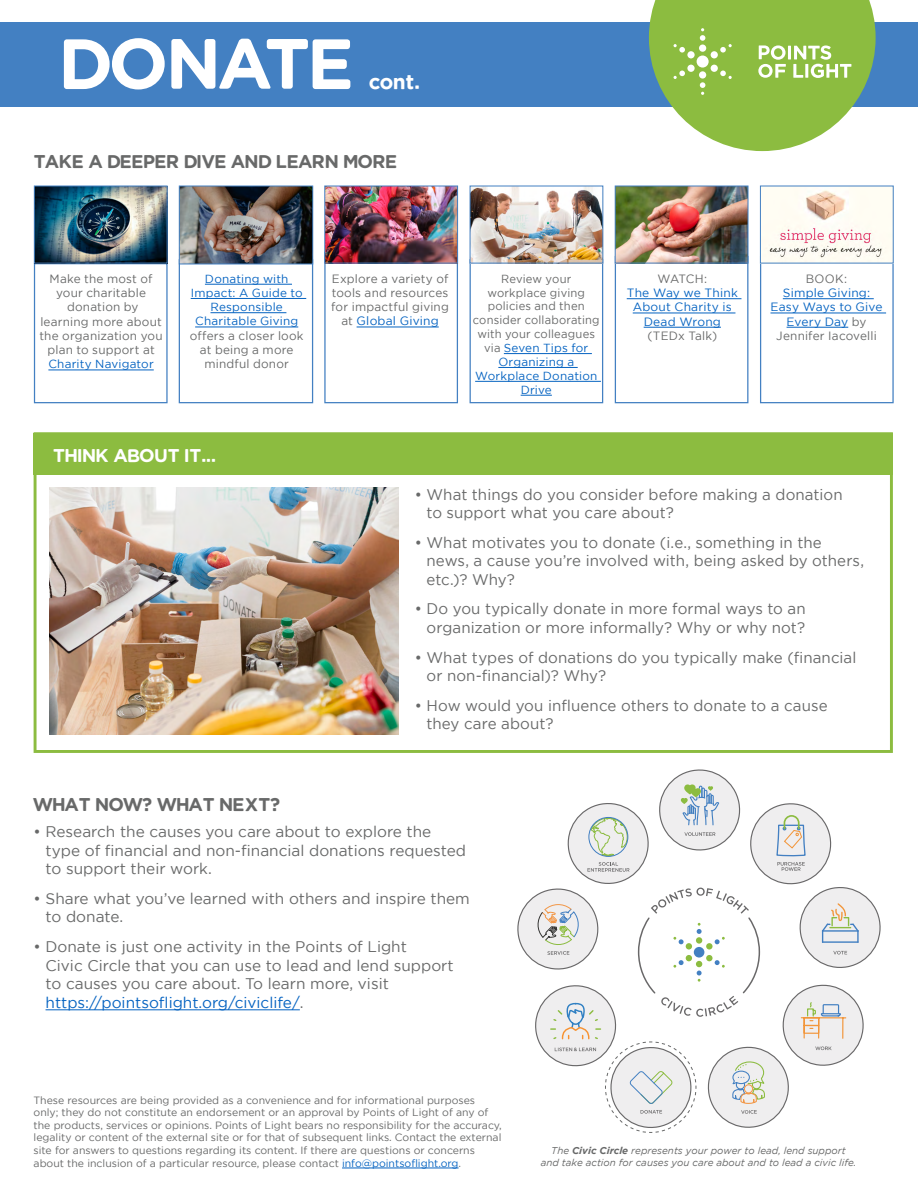
<style>
.page{position:relative;width:918px;height:1188px;background:#fff}
.page>*{position:absolute;margin:0;border:0;box-sizing:border-box;transform-origin:0 0}
.t1{font:300 72px "Points Of";letter-spacing:.01em;color:#fff}
.t2{font:300 21px "Points Of";color:#fff}
.t3{font:300 18.75px "Points Of";color:#686969}
.t4{font:300 18.75px "Points Of";color:#fff}
.t5{font:15.3px/18.5px "Gotham";color:#686969}
.t6{font:12px/14.2px "Gotham";letter-spacing:.015em;color:#686969;text-align:center}
.t7{font:12px/14.2px "Gotham";letter-spacing:.015em;color:#0563c1;text-align:center}
.t8{font:11.7px/14px "Gotham";letter-spacing:.015em;color:#686969;text-align:center;scale:.96 1}
.t9{font:11.7px/14.2px "Gotham";letter-spacing:.02em;color:#0563c1;text-align:center}
.t10{font:10.5px/12.6px "Gotham";color:#686969}
.t11{font:italic 9.9px/11.9px "Gotham";color:#686969;text-align:center}
.s1{color:#0563c1}
.s2{color:#686969}
.s3{font-weight:700}
</style>
<div class="page">
<div style="left:34px;top:432px;width:859px;height:321px;border:3px solid #8cbc40"></div>
<div style="left:34px;top:434px;width:859px;height:41px;background:#8cbc40"></div>
<hr style="left:46px;top:1010px;width:254px;height:1px;background:#0563c1">
<div style="left:34px;top:263px;width:134px;height:140px;border:1px solid #4380c2"></div>
<div style="left:615px;top:256px;width:133px;height:147px;border:1px solid #4380c2"></div>
<div style="left:760px;top:256px;width:134px;height:147px;border:1px solid #4380c2"></div>
<hr style="left:48px;top:370px;width:106px;height:1px;background:#0563c1">
<div style="left:179px;top:259px;width:134px;height:144px;border:1px solid #4380c2"></div>
<div style="left:324px;top:252px;width:134px;height:151px;border:1px solid #4380c2"></div>
<div style="left:470px;top:259px;width:133px;height:144px;border:1px solid #4380c2"></div>
<hr style="left:205px;top:284px;width:87px;height:1px;background:#0563c1">
<hr style="left:191px;top:298px;width:115px;height:1px;background:#0563c1">
<hr style="left:211px;top:312px;width:75px;height:1px;background:#0563c1">
<hr style="left:195px;top:327px;width:103px;height:1px;background:#0563c1">
<hr style="left:357px;top:327px;width:82px;height:1px;background:#0563c1">
<hr style="left:504px;top:353px;width:88px;height:1px;background:#0563c1">
<hr style="left:498px;top:367px;width:80px;height:1px;background:#0563c1">
<hr style="left:475px;top:381px;width:126px;height:1px;background:#0563c1">
<hr style="left:521px;top:395px;width:31px;height:1px;background:#0563c1">
<hr style="left:627px;top:298px;width:114px;height:1px;background:#0563c1">
<hr style="left:633px;top:313px;width:102px;height:1px;background:#0563c1">
<hr style="left:644px;top:327px;width:77px;height:1px;background:#0563c1">
<hr style="left:783px;top:298px;width:91px;height:1px;background:#0563c1">
<hr style="left:770px;top:313px;width:116px;height:1px;background:#0563c1">
<hr style="left:787px;top:327px;width:61px;height:1px;background:#0563c1">
<img style="left:36px;top:188px;width:130px;height:74px">
<div style="left:34px;top:186px;width:134px;height:78px;border:1px solid #4380c2"></div>
<img style="left:178px;top:185px;width:136px;height:80px">
<img style="left:326px;top:188px;width:130px;height:74px">
<div style="left:324px;top:186px;width:134px;height:78px;border:1px solid #4380c2"></div>
<img style="left:472px;top:188px;width:129px;height:74px">
<img style="left:617px;top:188px;width:129px;height:74px">
<div style="left:615px;top:186px;width:133px;height:78px;border:1px solid #4380c2"></div>
<img style="left:762px;top:188px;width:130px;height:74px">
<div style="left:760px;top:186px;width:134px;height:78px;border:1px solid #4380c2"></div>
<img style="left:50px;top:487px;width:348px;height:248px">
<div style="left:0;top:22px;width:918px;height:84px;background:#4380c2"></div>
<svg style="left:517px;top:769px;width:364px;height:364px"></svg>
<svg style="left:649px;top:0;width:227px;height:151px"></svg>
<hr style="left:342px;top:1168px;width:117px;height:1px;background:#0563c1">
<h1 class="t1" style="left:60px;top:17px;width:295px">DONATE</h1>
<h2 class="t2" style="left:369px;top:68px;width:52px">cont.</h2>
<p class="t3" style="left:34px;top:149px;width:365px">TAKE A DEEPER DIVE AND LEARN MORE</p>
<p class="t6" style="left:40px;top:271px;width:125px">Make the most of your charitable donation by<br>learning more about the organization you plan to support at</p>
<p class="t9" style="left:48px;top:357px;width:107px">Charity Navigator</p>
<p class="t9" style="left:191px;top:271px;width:114px">Donating with<br>Impact: A Guide to<br>Responsible<br>Charitable Giving</p>
<p class="t6" style="left:190px;top:328px;width:115px">offers a closer look at being a more mindful donor</p>
<p class="t4" style="left:53px;top:443px;width:165px">THINK ABOUT IT...</p>
<p class="t6" style="left:331px;top:271px;width:119px">Explore a variety of tools and resources for impactful giving at <span class="s1">Global Giving</span></p>
<p class="t8" style="left:473px;top:271px;width:134px">Review your workplace giving policies and then consider collaborating with your colleagues via <span class="s1">Seven Tips for<br>Organizing a<br>Workplace Donation<br>Drive</span></p>
<p class="t6" style="left:657px;top:271px;width:51px">WATCH:</p>
<p class="t7" style="left:627px;top:286px;width:113px">The Way we Think<br>About Charity is<br>Dead Wrong</p>
<p class="t6" style="left:647px;top:328px;width:71px">(TEDx Talk)</p>
<p class="t6" style="left:806px;top:271px;width:43px">BOOK:</p>
<p class="t7" style="left:770px;top:286px;width:114px">Simple Giving:<br>Easy Ways to Give<br>Every Day <span class="s2">by<br>Jennifer Iacovelli</span></p>
<p class="t3" style="left:34px;top:792px;width:249px">WHAT NOW? WHAT NEXT?</p>
<p class="t5" style="left:427px;top:485px;width:418px;text-indent:-12px">• What things do you consider before making a donation to support what you care about?</p>
<p class="t5" style="left:427px;top:533px;width:439px;text-indent:-12px">• What motivates you to donate (i.e., something in the news, a cause you’re involved with, being asked by others, etc.)? Why?</p>
<p class="t5" style="left:415px;top:600px;width:392px;text-align:right">• Do you typically donate in more formal ways to an organization or more informally? Why or why not?</p>
<p class="t5" style="left:427px;top:648px;width:431px;text-indent:-12px">• What types of donations do you typically make (financial or non-financial)? Why?</p>
<p class="t5" style="left:427px;top:696px;width:403px;text-indent:-12px">• How would you influence others to donate to a cause they care about?</p>
<p class="t5" style="left:46px;top:822px;width:422px;text-indent:-12px">• Research the causes you care about to explore the type of financial and non-financial donations requested to support their work.</p>
<p class="t5" style="left:46px;top:889px;width:426px;text-indent:-12px">• Share what you’ve learned with others and inspire them to donate.</p>
<p class="t5" style="left:46px;top:938px;width:410px;text-indent:-12px">• Donate is just one activity in the Points of Light<br>Civic Circle that you can use to lead and lend support to causes you care about. To learn more, visit <span class="s1">https://pointsoflight.org/civiclife/</span>.</p>
<p class="t10" style="left:34px;top:1093px;width:470px">These resources are being provided as a convenience and for informational purposes only; they do not constitute an endorsement or an approval by Points of Light of any of the products, services or opinions. Points of Light bears no responsibility for the accuracy, legality or content of the external site or for that of subsequent links. Contact the external site for answers to questions regarding its content. If there are questions or concerns about the inclusion of a particular resource, please contact <span class="s1">info@pointsoflight.org</span>.</p>
<p class="t11" style="left:541px;top:1144px;width:317px">The <span class="s3">Civic Circle</span> represents your power to lead, lend support<br>and take action for causes you care about and to lead a civic life.</p>
</div>
